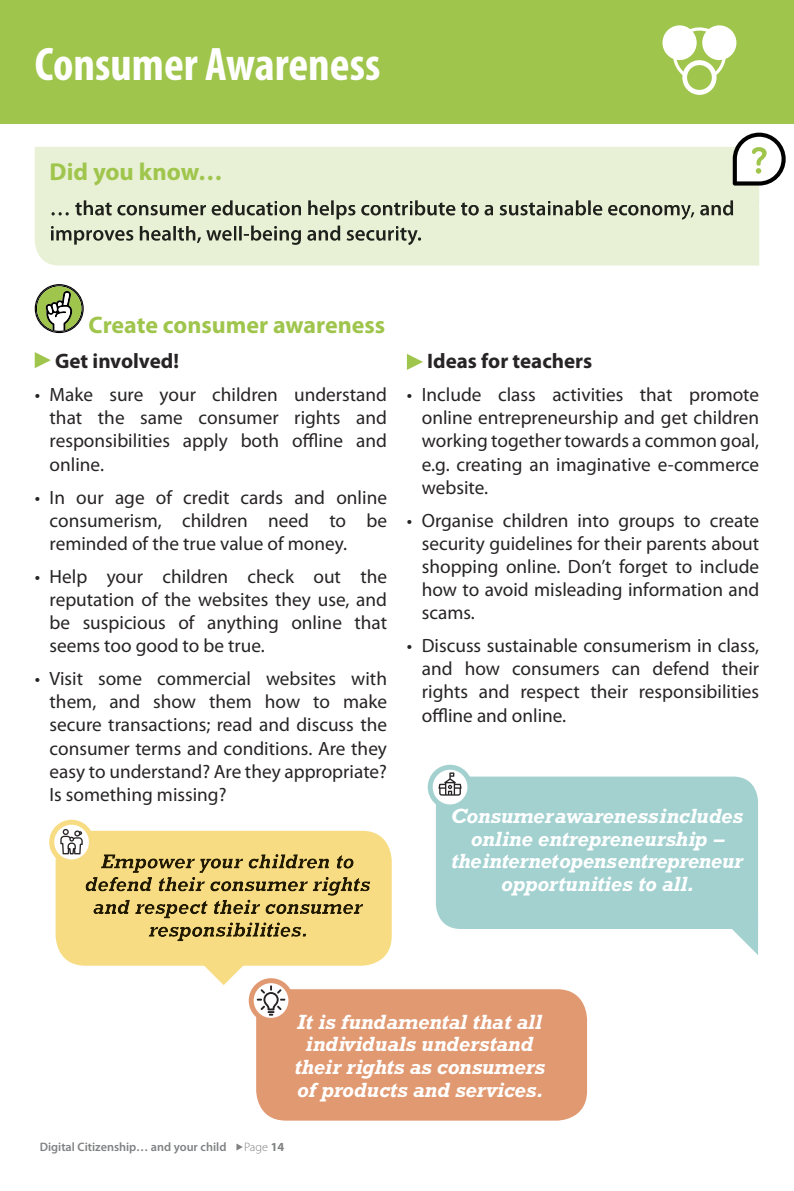
<style>
.page{position:relative;width:794px;height:1191px;background:#fff}
.page>*{position:absolute;margin:0;border:0;box-sizing:border-box;transform-origin:0 0}
.t1{font:700 condensed 47.25px "Myriad Pro";color:#fff}
.t2{font:700 24.5px "Myriad Pro";color:#9fc54c}
.t3{font:700 23.97px "Myriad Pro";color:#9fc54c}
.t4{font:700 21px "Myriad Pro";color:#272425}
.t5{font:19.25px/23.1px "Myriad Pro";color:#272425;text-align:justify}
.t6{font:italic 700 19.25px/22.8px "Rockwell";letter-spacing:-.01em;color:#fff;text-align:center}
.t7{font:600 12.25px "Myriad Pro";color:#808183}
.t8{font:300 12.25px "Myriad Pro";color:#808183}
.s1{font-weight:700}
</style>
<div class="page">
<svg style="left:236px;top:1143px;width:7px;height:7px"></svg>
<div style="left:0;top:0;width:794px;height:124px;background:#9fc54c"></div>
<div style="left:35px;top:147px;width:697px;height:38px;background:#e8f0d5"></div>
<div style="left:35px;top:185px;width:724px;height:80px;background:#e8f0d5"></div>
<hr style="left:52px;top:212px;width:17px;height:3px;background:#1f211c">
<svg style="left:75px;top:202px;width:7px;height:13px"></svg>
<svg style="left:84px;top:200px;width:9px;height:15px"></svg>
<svg style="left:95px;top:205px;width:9px;height:10px"></svg>
<svg style="left:105px;top:202px;width:7px;height:13px"></svg>
<svg style="left:117px;top:205px;width:9px;height:10px"></svg>
<svg style="left:127px;top:205px;width:10px;height:10px"></svg>
<svg style="left:139px;top:205px;width:9px;height:10px"></svg>
<svg style="left:150px;top:205px;width:8px;height:10px"></svg>
<svg style="left:160px;top:205px;width:9px;height:10px"></svg>
<svg style="left:172px;top:205px;width:15px;height:10px"></svg>
<svg style="left:189px;top:205px;width:9px;height:10px"></svg>
<svg style="left:200px;top:205px;width:6px;height:10px"></svg>
<svg style="left:212px;top:205px;width:9px;height:10px"></svg>
<svg style="left:222px;top:200px;width:11px;height:15px"></svg>
<svg style="left:235px;top:205px;width:10px;height:10px"></svg>
<svg style="left:247px;top:205px;width:8px;height:10px"></svg>
<svg style="left:256px;top:205px;width:9px;height:10px"></svg>
<svg style="left:266px;top:202px;width:7px;height:13px"></svg>
<hr style="left:274px;top:201px;width:3px;height:14px;background:#1f211c">
<svg style="left:279px;top:205px;width:11px;height:10px"></svg>
<svg style="left:292px;top:205px;width:9px;height:10px"></svg>
<svg style="left:308px;top:200px;width:9px;height:15px"></svg>
<svg style="left:320px;top:205px;width:9px;height:10px"></svg>
<hr style="left:331px;top:200px;width:3px;height:15px;background:#1f211c">
<svg style="left:336px;top:205px;width:11px;height:14px"></svg>
<svg style="left:348px;top:205px;width:7px;height:10px"></svg>
<svg style="left:361px;top:205px;width:8px;height:10px"></svg>
<svg style="left:370px;top:205px;width:11px;height:10px"></svg>
<svg style="left:383px;top:205px;width:9px;height:10px"></svg>
<svg style="left:394px;top:202px;width:6px;height:13px"></svg>
<svg style="left:402px;top:205px;width:6px;height:10px"></svg>
<hr style="left:409px;top:201px;width:3px;height:14px;background:#1f211c">
<svg style="left:415px;top:200px;width:10px;height:15px"></svg>
<svg style="left:427px;top:205px;width:10px;height:10px"></svg>
<svg style="left:438px;top:202px;width:7px;height:13px"></svg>
<svg style="left:446px;top:205px;width:9px;height:10px"></svg>
<svg style="left:461px;top:202px;width:6px;height:13px"></svg>
<svg style="left:468px;top:205px;width:11px;height:10px"></svg>
<svg style="left:484px;top:205px;width:9px;height:10px"></svg>
<svg style="left:499px;top:205px;width:8px;height:10px"></svg>
<svg style="left:509px;top:205px;width:9px;height:10px"></svg>
<svg style="left:520px;top:205px;width:7px;height:10px"></svg>
<svg style="left:529px;top:202px;width:6px;height:13px"></svg>
<svg style="left:536px;top:205px;width:9px;height:10px"></svg>
<hr style="left:547px;top:201px;width:3px;height:14px;background:#1f211c">
<svg style="left:553px;top:205px;width:9px;height:10px"></svg>
<svg style="left:564px;top:205px;width:9px;height:10px"></svg>
<svg style="left:576px;top:200px;width:10px;height:15px"></svg>
<hr style="left:588px;top:200px;width:3px;height:15px;background:#1f211c">
<svg style="left:593px;top:205px;width:9px;height:10px"></svg>
<svg style="left:608px;top:205px;width:9px;height:10px"></svg>
<svg style="left:619px;top:205px;width:8px;height:10px"></svg>
<svg style="left:628px;top:205px;width:10px;height:10px"></svg>
<svg style="left:640px;top:205px;width:10px;height:10px"></svg>
<svg style="left:652px;top:205px;width:10px;height:10px"></svg>
<svg style="left:664px;top:205px;width:15px;height:10px"></svg>
<svg style="left:681px;top:205px;width:13px;height:15px"></svg>
<svg style="left:700px;top:205px;width:9px;height:10px"></svg>
<svg style="left:711px;top:205px;width:10px;height:10px"></svg>
<svg style="left:723px;top:200px;width:10px;height:15px"></svg>
<hr style="left:51px;top:226px;width:3px;height:14px;background:#1f211c">
<svg style="left:56px;top:230px;width:15px;height:10px"></svg>
<svg style="left:74px;top:230px;width:10px;height:15px"></svg>
<svg style="left:86px;top:230px;width:6px;height:10px"></svg>
<svg style="left:93px;top:230px;width:10px;height:11px"></svg>
<svg style="left:104px;top:230px;width:11px;height:10px"></svg>
<svg style="left:115px;top:230px;width:10px;height:11px"></svg>
<svg style="left:126px;top:230px;width:7px;height:11px"></svg>
<svg style="left:140px;top:225px;width:9px;height:15px"></svg>
<svg style="left:151px;top:230px;width:10px;height:11px"></svg>
<svg style="left:162px;top:230px;width:9px;height:11px"></svg>
<hr style="left:173px;top:225px;width:3px;height:15px;background:#1f211c">
<svg style="left:178px;top:228px;width:6px;height:13px"></svg>
<svg style="left:186px;top:225px;width:9px;height:15px"></svg>
<svg style="left:197px;top:237px;width:4px;height:6px"></svg>
<svg style="left:206px;top:230px;width:15px;height:10px"></svg>
<svg style="left:222px;top:230px;width:10px;height:11px"></svg>
<svg style="left:234px;top:225px;width:2px;height:15px"></svg>
<hr style="left:239px;top:225px;width:3px;height:15px;background:#1f211c">
<svg style="left:251px;top:225px;width:10px;height:16px"></svg>
<svg style="left:263px;top:230px;width:9px;height:11px"></svg>
<hr style="left:274px;top:226px;width:3px;height:14px;background:#1f211c">
<svg style="left:279px;top:230px;width:10px;height:10px"></svg>
<svg style="left:291px;top:230px;width:10px;height:15px"></svg>
<svg style="left:307px;top:230px;width:9px;height:11px"></svg>
<svg style="left:319px;top:230px;width:9px;height:10px"></svg>
<svg style="left:330px;top:225px;width:10px;height:16px"></svg>
<svg style="left:347px;top:230px;width:7px;height:11px"></svg>
<svg style="left:355px;top:230px;width:10px;height:11px"></svg>
<svg style="left:366px;top:230px;width:8px;height:11px"></svg>
<svg style="left:376px;top:230px;width:9px;height:11px"></svg>
<svg style="left:388px;top:230px;width:6px;height:10px"></svg>
<hr style="left:395px;top:226px;width:3px;height:14px;background:#1f211c">
<svg style="left:400px;top:228px;width:6px;height:13px"></svg>
<svg style="left:407px;top:230px;width:11px;height:15px"></svg>
<svg style="left:418px;top:237px;width:3px;height:4px"></svg>
<svg style="left:35px;top:284px;width:49px;height:49px"></svg>
<svg style="left:35px;top:352px;width:16px;height:16px"></svg>
<svg style="left:407px;top:354px;width:16px;height:16px"></svg>
<svg style="left:688px;top:27px;width:20px;height:6px"></svg>
<svg style="left:713px;top:59px;width:13px;height:18px"></svg>
<svg style="left:673px;top:59px;width:12px;height:16px"></svg>
<div style="left:682px;top:60px;width:34px;height:35px;background:#fff;border-radius:50%"></div>
<div style="left:662px;top:25px;width:34px;height:35px;background:#fff;border-radius:50%"></div>
<div style="left:702px;top:25px;width:34px;height:35px;background:#fff;border-radius:50%"></div>
<div style="left:687px;top:65px;width:25px;height:25px;background:#9fc54c;border-radius:50%"></div>
<div style="left:436px;top:776px;width:322px;height:153px;background:#a2d1d0"></div>
<svg style="left:430px;top:767px;width:40px;height:40px"></svg>
<div style="left:428px;top:764px;width:44px;height:45px;border:5px solid #a2d1d0;border-radius:50%"></div>
<svg style="left:438px;top:772px;width:23px;height:23px"></svg>
<svg style="left:716px;top:913px;width:42px;height:42px"></svg>
<div style="left:256px;top:989px;width:331px;height:131px;background:#e19972;border-radius:30px"></div>
<svg style="left:251px;top:980px;width:40px;height:40px"></svg>
<div style="left:249px;top:978px;width:44px;height:44px;border:5px solid #e19972;border-radius:50%"></div>
<div style="left:56px;top:830px;width:336px;height:135px;background:#f7dc83;border-radius:30px"></div>
<svg style="left:52px;top:822px;width:39px;height:40px"></svg>
<div style="left:49px;top:819px;width:45px;height:45px;border:5px solid #f7dc83;border-radius:50%"></div>
<svg style="left:60px;top:829px;width:310px;height:186px"></svg>
<svg style="left:732px;top:133px;width:53px;height:52px"></svg>
<h1 class="t1" style="left:35px;top:47px;width:347px">Consumer Awareness</h1>
<p class="t2" style="left:50px;top:163px;width:174px">Did you know…</p>
<p class="t3" style="left:89px;top:316px;width:298px">Create consumer awareness</p>
<p class="t4" style="left:55px;top:353px;width:125px">Get involved!</p>
<p class="t5" style="left:50px;top:385px;width:339px;text-indent:-15px">• Make sure your children understand that the same consumer rights and responsibilities apply both offline and online.</p>
<p class="t5" style="left:50px;top:487px;width:339px;text-indent:-15px">• In our age of credit cards and online consumerism, children need to be reminded of the true value of money.</p>
<p class="t5" style="left:50px;top:566px;width:339px;text-indent:-15px">• Help your children check out the reputation of the websites they use, and be suspicious of anything online that seems too good to be true.</p>
<p class="t5" style="left:50px;top:668px;width:339px;text-indent:-15px">• Visit some commercial websites with them, and show them how to make secure transactions; read and discuss the consumer terms and conditions. Are they easy to understand? Are they appropriate?<br>Is something missing?</p>
<p class="t4" style="left:427px;top:353px;width:166px">Ideas for teachers</p>
<p class="t5" style="left:422px;top:385px;width:339px;text-indent:-15px">• Include class activities that promote online entrepreneurship and get children working together towards a common goal, e.g. creating an imaginative e-commerce website.</p>
<p class="t5" style="left:422px;top:510px;width:339px;text-indent:-15px">• Organise children into groups to create security guidelines for their parents about shopping online. Don’t forget to include how to avoid misleading information and scams.</p>
<p class="t5" style="left:422px;top:635px;width:339px;text-indent:-15px">• Discuss sustainable consumerism in class, and how consumers can defend their rights and respect their responsibilities offline and online.</p>
<p class="t6" style="left:451px;top:808px;width:294px">Consumer awareness includes online entrepreneurship –<br>the internet opens entrepreneur opportunities to all.</p>
<p class="t6" style="left:294px;top:1013px;width:252px">It is fundamental that all individuals understand their rights as consumers of products and services.</p>
<p class="t7" style="left:40px;top:1141px;width:188px">Digital Citizenship… and your child</p>
<p class="t8" style="left:244px;top:1141px;width:42px">Page <span class="s1">14</span></p>
</div>
